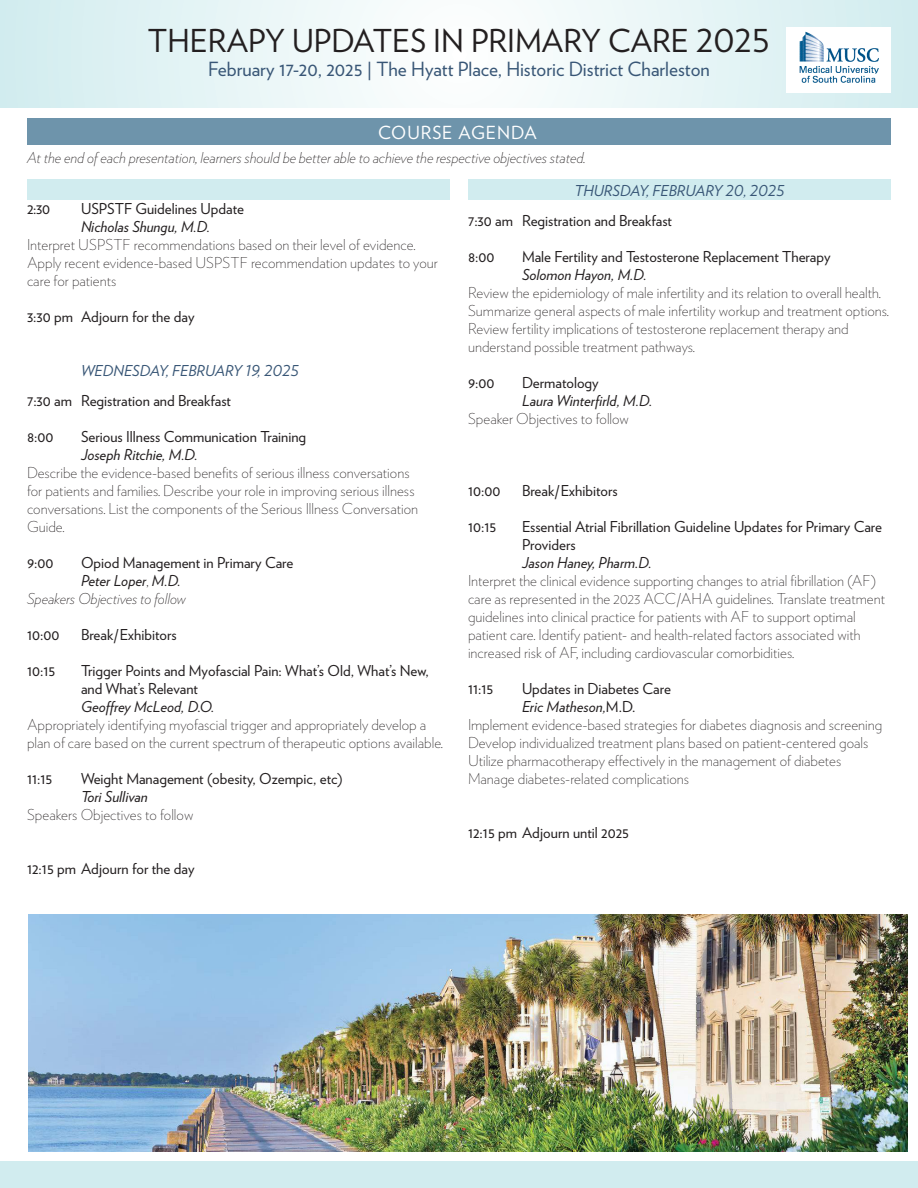
<style>
.page{position:relative;width:918px;height:1188px;background:#fff}
.page>*{position:absolute;margin:0;border:0;box-sizing:border-box;transform-origin:0 0}
.t1{font:31.5px "Verlag";color:#231f20}
.t2{font:19.5px "Verlag";color:#385676}
.t3{font:18px "Verlag";letter-spacing:.05em;color:#fff}
.t4{font:200 15px/18px "Verlag";color:#231f20}
.t5{font:15px/18px "Verlag";color:#231f20}
.t6{font:italic 200 15px/18px "Verlag";color:#231f20}
.t7{font:italic 15px "Verlag";color:#231f20}
.t8{font:italic 15px "Verlag";color:#385676}
.s1{font-weight:400;font-style:italic}
.s2{font-weight:400}
.s3{font-style:normal}
</style>
<div class="page">
<svg style="left:1px;top:0;width:917px;height:108px"></svg>
<hr style="left:0;top:0;width:1px;height:108px;background:#d1ecef">
<div style="left:468px;top:179px;width:423px;height:21px;background:#d1ecef"></div>
<div style="left:27px;top:179px;width:423px;height:21px;background:#d1ecef"></div>
<div style="left:0;top:1161px;width:918px;height:27px;background:#d1ecef"></div>
<div style="left:27px;top:118px;width:864px;height:27px;background:#6e94ab"></div>
<img style="left:787px;top:27px;width:104px;height:66px">
<img style="left:28px;top:914px;width:880px;height:238px">
<p class="t1" style="left:148px;top:17px;width:624px">THERAPY UPDATES IN PRIMARY CARE 2025</p>
<p class="t2" style="left:208px;top:55px;width:503px">February 17-20, 2025 | The Hyatt Place, Historic District Charleston</p>
<p class="t3" style="left:378px;top:119px;width:160px">COURSE AGENDA</p>
<p class="t6" style="left:27px;top:147px;width:560px">At the end of each presentation, learners should be better able to achieve the respective objectives stated.</p>
<p class="t5" style="left:27px;top:199px;width:25px">2:30</p>
<p class="t5" style="left:81px;top:199px;width:165px">USPSTF Guidelines Update</p>
<p class="t7" style="left:81px;top:215px;width:131px">Nicholas Shungu, M.D.</p>
<p class="t4" style="left:27px;top:235px;width:412px">Interpret USPSTF recommendations based on their level of evidence.<br>Apply recent evidence-based USPSTF recommendation updates to your care for patients</p>
<p class="t5" style="left:27px;top:307px;width:169px">3:30 pm Adjourn for the day</p>
<p class="t8" style="left:81px;top:359px;width:219px">WEDNESDAY, FEBRUARY 19, 2025</p>
<p class="t5" style="left:27px;top:391px;width:206px">7:30 am Registration and Breakfast</p>
<p class="t5" style="left:27px;top:427px;width:28px">8:00</p>
<p class="t5" style="left:81px;top:427px;width:227px">Serious Illness Communication Training</p>
<p class="t4" style="left:27px;top:445px;width:393px;text-indent:54px"><span class="s1">Joseph Ritchie, M.D.<br></span>Describe the evidence-based benefits of serious illness conversations for patients and families. Describe your role in improving serious illness conversations. List the components of the Serious Illness Conversation Guide.</p>
<p class="t5" style="left:27px;top:553px;width:28px">9:00</p>
<p class="t5" style="left:81px;top:553px;width:214px">Opiod Management in Primary Care</p>
<p class="t6" style="left:27px;top:570px;width:161px;text-indent:54px"><span class="s2">Peter Loper</span><span class="s3">,</span> <span class="s2">M.D.<br></span>Speakers Objectives to follow</p>
<p class="t5" style="left:27px;top:625px;width:34px">10:00</p>
<p class="t5" style="left:81px;top:625px;width:97px">Break/Exhibitors</p>
<p class="t5" style="left:27px;top:661px;width:30px">10:15</p>
<p class="t5" style="left:81px;top:661px;width:349px">Trigger Points and Myofascial Pain: What’s Old, What’s New, and What’s Relevant</p>
<p class="t7" style="left:81px;top:695px;width:135px">Geoffrey McLeod, D.O.</p>
<p class="t4" style="left:27px;top:715px;width:418px">Appropriately identifying myofascial trigger and appropriately develop a plan of care based on the current spectrum of therapeutic options available.</p>
<p class="t5" style="left:27px;top:769px;width:27px">11:15</p>
<p class="t5" style="left:81px;top:769px;width:263px">Weight Management (obesity, Ozempic, etc)</p>
<p class="t7" style="left:81px;top:785px;width:68px">Tori Sullivan</p>
<p class="t4" style="left:27px;top:805px;width:168px">Speakers Objectives to follow</p>
<p class="t5" style="left:27px;top:859px;width:169px">12:15 pm Adjourn for the day</p>
<p class="t8" style="left:574px;top:179px;width:212px">THURSDAY, FEBRUARY 20, 2025</p>
<p class="t5" style="left:468px;top:211px;width:206px">7:30 am Registration and Breakfast</p>
<p class="t5" style="left:468px;top:247px;width:28px">8:00</p>
<p class="t5" style="left:522px;top:247px;width:310px">Male Fertility and Testosterone Replacement Therapy</p>
<p class="t7" style="left:522px;top:263px;width:126px">Solomon Hayon, M.D.</p>
<p class="t4" style="left:468px;top:283px;width:423px">Review the epidemiology of male infertility and its relation to overall health.<br>Summarize general aspects of male infertility workup and treatment options.<br>Review fertility implications of testosterone replacement therapy and understand possible treatment pathways.</p>
<p class="t5" style="left:468px;top:373px;width:28px">9:00</p>
<p class="t5" style="left:522px;top:373px;width:78px">Dermatology</p>
<p class="t7" style="left:522px;top:389px;width:132px">Laura Winterfirld, M.D.</p>
<p class="t4" style="left:468px;top:409px;width:163px">Speaker Objectives to follow</p>
<p class="t5" style="left:468px;top:481px;width:34px">10:00</p>
<p class="t5" style="left:522px;top:481px;width:97px">Break/Exhibitors</p>
<p class="t5" style="left:468px;top:517px;width:30px">10:15</p>
<p class="t5" style="left:522px;top:517px;width:362px">Essential Atrial Fibrillation Guideline Updates for Primary Care<br>Providers</p>
<p class="t7" style="left:522px;top:551px;width:131px">Jason Haney, Pharm.D.</p>
<p class="t4" style="left:468px;top:571px;width:419px">Interpret the clinical evidence supporting changes to atrial fibrillation (AF) care as represented in the 2023 ACC/AHA guidelines. Translate treatment guidelines into clinical practice for patients with AF to support optimal patient care. Identify patient- and health-related factors associated with increased risk of AF, including cardiovascular comorbidities.</p>
<p class="t5" style="left:468px;top:679px;width:27px">11:15</p>
<p class="t5" style="left:522px;top:679px;width:151px">Updates in Diabetes Care</p>
<p class="t4" style="left:468px;top:697px;width:416px;text-indent:54px"><span class="s1">Eric Matheson,</span><span class="s2">M.D.<br></span>Implement evidence-based strategies for diabetes diagnosis and screening</p>
<p class="t4" style="left:468px;top:733px;width:402px">Develop individualized treatment plans based on patient-centered goals</p>
<p class="t4" style="left:468px;top:751px;width:375px">Utilize pharmacotherapy effectively in the management of diabetes</p>
<p class="t4" style="left:468px;top:769px;width:223px">Manage diabetes-related complications</p>
<p class="t5" style="left:468px;top:823px;width:163px">12:15 pm Adjourn until 2025</p>
</div>
